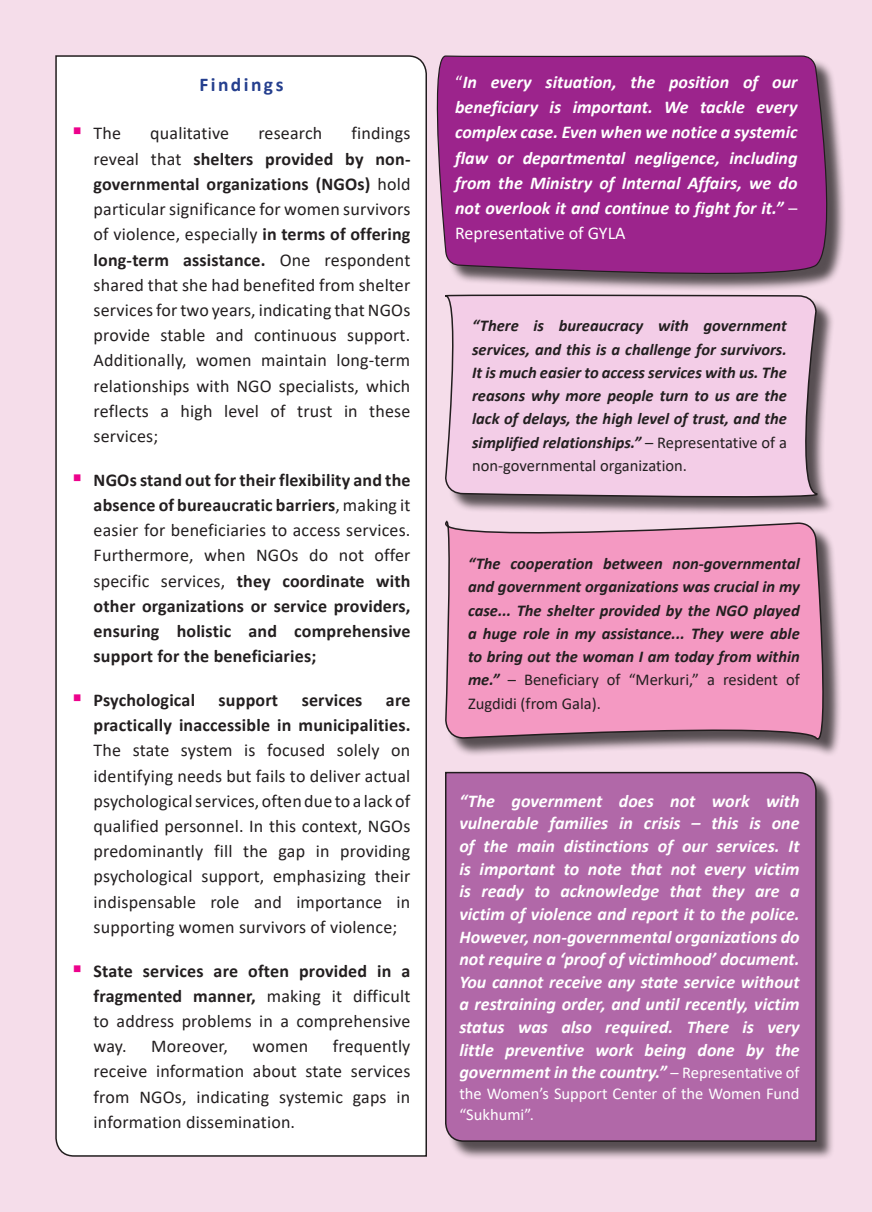
<style>
.page{position:relative;width:872px;height:1212px;background:#f5ddea}
.page>*{position:absolute;margin:0;border:0;box-sizing:border-box;transform-origin:0 0}
.t1{font:700 19.5px "Calibri";letter-spacing:.125em;color:#253f8e}
.Normal__Web{font:18px/25.2px "Calibri";letter-spacing:.01em;color:#231f20;text-align:justify}
.t2{font:italic 700 18px/22.6px "Calibri";color:#fff;text-align:justify}
.Normal__Web-2{font:700 18px/25.2px "Calibri";letter-spacing:.01em;color:#231f20;text-align:justify}
.t3{font:italic 700 16.5px/23.2px "Calibri";color:#231f20;text-align:justify}
.t4{font:16.5px/20.9px "Calibri";color:#fff}
.s1{font-weight:700}
.s2{color:#ed028c}
.s3{font-weight:400}
.s4{font-weight:400;font-style:normal}
.s5{font-weight:400;font-style:normal;font-size:16.5px}
</style>
<div class="page">
<div style="left:55px;top:55px;width:372px;height:1102px;background:#fff"></div>
<div style="left:439px;top:58px;width:407px;height:235px;background:#231f20;opacity:.75"></div>
<svg style="left:436px;top:55px;width:405px;height:229px"></svg>
<svg style="left:445px;top:294px;width:388px;height:207px"></svg>
<div style="left:448px;top:524px;width:394px;height:233px;background:#231f20;opacity:.75"></div>
<svg style="left:445px;top:502px;width:388px;height:255px"></svg>
<div style="left:447px;top:774px;width:388px;height:386px;background:#231f20;opacity:.75"></div>
<div style="left:445px;top:771px;width:372px;height:371px;background:#b168a8"></div>
<p class="t1" style="left:199px;top:71px;width:86px">Findings</p>
<p class="Normal__Web" style="left:94px;top:120px;width:318px;text-indent:258px">findings reveal that <span class="s1">shelters provided by non&shy;governmental organizations (NGOs)</span> hold particular significance for women survivors of violence, especially <span class="s1">in terms of offering long-term assistance.</span> One respondent shared that she had benefited from shelter services for two years, indicating that NGOs provide stable and continuous support.<br>Additionally, women maintain long-term relationships with NGO specialists, which reflects a high level of trust in these services;</p>
<p class="Normal__Web-2" style="left:94px;top:467px;width:318px;text-indent:-21px"><span class="s2">▪</span> NGOs stand out for their flexibility and the absence of bureaucratic barriers<span class="s3">, making it easier for beneficiaries to access services.<br>Furthermore, when NGOs do not offer specific services,</span> they coordinate with other organizations or service providers, ensuring holistic and comprehensive support for the beneficiaries;</p>
<p class="Normal__Web-2" style="left:72px;top:687px;width:124px"><span class="s2">▪</span> Psychological</p>
<p class="Normal__Web-2" style="left:219px;top:687px;width:61px">support</p>
<p class="Normal__Web-2" style="left:302px;top:687px;width:62px">services</p>
<p class="Normal__Web" style="left:72px;top:120px;width:50px"><span class="s2">▪</span> The</p>
<p class="Normal__Web" style="left:150px;top:120px;width:80px">qualitative</p>
<p class="Normal__Web" style="left:258px;top:120px;width:65px">research</p>
<p class="Normal__Web" style="left:94px;top:687px;width:318px;text-indent:292px"><span class="s1">are practically inaccessible in municipalities.<br></span>The state system is focused solely on identifying needs but fails to deliver actual psychological services, often due to a lack of qualified personnel. In this context, NGOs predominantly fill the gap in providing psychological support, emphasizing their indispensable role and importance in supporting women survivors of violence;</p>
<p class="Normal__Web" style="left:94px;top:957px;width:318px;text-indent:-21px"><span class="s2">▪</span> <span class="s1">State services are often provided in a fragmented manner,</span> making it difficult to address problems in a comprehensive way.</p>
<p class="Normal__Web" style="left:94px;top:1033px;width:318px;text-indent:239px">frequently receive information about state services from NGOs, indicating systemic gaps in information dissemination.</p>
<p class="Normal__Web" style="left:151px;top:1033px;width:78px">Moreover,</p>
<p class="Normal__Web" style="left:253px;top:1033px;width:57px">women</p>
<p class="t2" style="left:455px;top:69px;width:344px;line-height:25.2px"><span class="s4">“</span>In every situation, the position of our beneficiary is important. We tackle every complex case. Even when we notice a systemic flaw or departmental negligence, including from the Ministry of Internal Affairs, we do not overlook it and continue to fight for it.” <span class="s4">– Representative of GYLA</span></p>
<p class="t3" style="left:472px;top:314px;width:316px">“There is bureaucracy with government services, and this is a challenge for survivors.<br>It is much easier to access services with us. The reasons why more people turn to us are the lack of delays, the high level of trust, and the simplified relationships.” <span class="s4">– Representative of a non-governmental organization.</span></p>
<p class="t3" style="left:468px;top:551px;width:333px">“The cooperation between non-governmental and government organizations was crucial in my case... The shelter provided by the NGO played a huge role in my assistance... They were able to bring out the woman I am today from within me.” <span class="s4">– Beneficiary of “Merkuri,” a resident of Zugdidi (from Gala).</span></p>
<p class="t2" style="left:459px;top:789px;width:342px">“The government does not work with vulnerable families in crisis – this is one of the main distinctions of our services. It is important to note that not every victim is ready to acknowledge that they are a victim of violence and report it to the police.<br>However, non-governmental organizations do not require a ‘proof of victimhood’ document.<br>You cannot receive any state service without a restraining order, and until recently, victim status was also required. There is very little preventive work being done by the government in the country.” <span class="s5">– Representative of</span></p>
<p class="t4" style="left:459px;top:1083px;width:342px">the Women’s Support Center of the Women Fund “Sukhumi”.</p>
</div>
